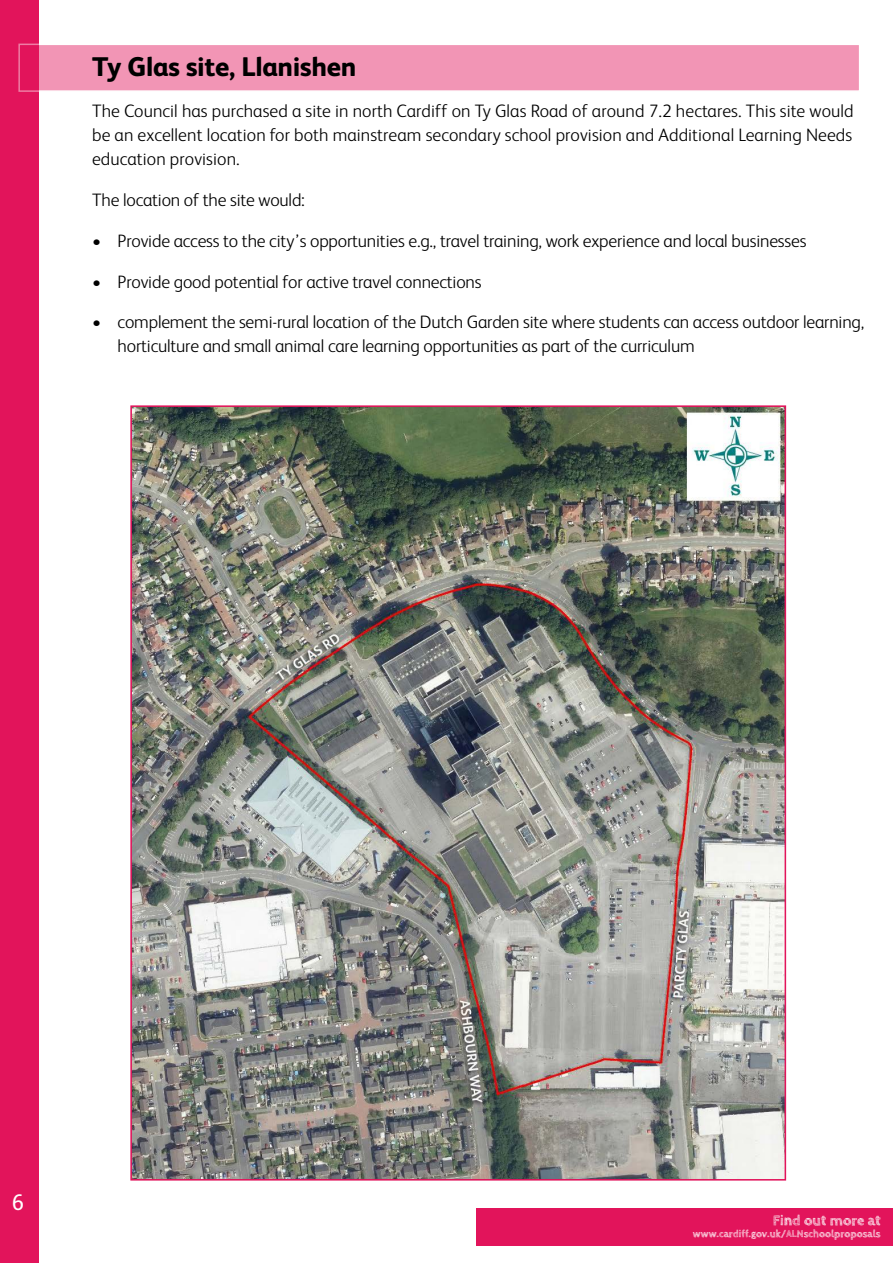
<style>
.page{position:relative;width:893px;height:1263px;background:#fff}
.page>*{position:absolute;margin:0;border:0;box-sizing:border-box;transform-origin:0 0}
.Heading_1{font:800 27px "FS Albert";letter-spacing:-.01em;color:#000}
.t1{font:22.5px "FS Albert";color:#fff}
.Body_Text{font:300 18px/24px "FS Albert";letter-spacing:-.01em;color:#000;text-align:justify}
.t2{font:700 14.85px "Cabin Sketch";letter-spacing:-.005em;color:#fff}
.t3{font:700 10.5px "Cabin Sketch";color:#fff}
</style>
<div class="page">
<div style="left:476px;top:1208px;width:417px;height:38px;background:#e2145b"></div>
<div style="left:0;top:0;width:39px;height:1263px;background:#e2145b"></div>
<img style="left:133px;top:408px;width:650px;height:769px">
<div style="left:18px;top:44px;width:842px;height:48px;background:#f295b5;border:2px solid #fff"></div>
<h1 class="Heading_1" style="left:92px;top:47px;width:266px">Ty Glas site, Llanishen</h1>
<p class="Body_Text" style="left:92px;top:98px;width:763px">The Council has purchased a site in north Cardiff on Ty Glas Road of around 7.2 hectares. This site would be an excellent location for both mainstream secondary school provision and Additional Learning Needs education provision.</p>
<p class="Body_Text" style="left:92px;top:187px;width:214px">The location of the site would:</p>
<p class="Body_Text" style="left:92px;top:228px;width:716px">• Provide access to the city’s opportunities e.g., travel training, work experience and local businesses</p>
<p class="Body_Text" style="left:92px;top:269px;width:391px">• Provide good potential for active travel connections</p>
<p class="Body_Text" style="left:118px;top:309px;width:748px;text-indent:-25px">• complement the semi-rural location of the Dutch Garden site where students can access outdoor learning, horticulture and small animal care learning opportunities as part of the curriculum</p>
<p class="t1" style="left:12px;top:1187px;width:14px">6</p>
<p class="t2" style="left:773px;top:1212px;width:109px">Find out more at</p>
<p class="t3" style="left:693px;top:1228px;width:189px">www.cardiff.gov.uk/ALNschoolproposals</p>
</div>
